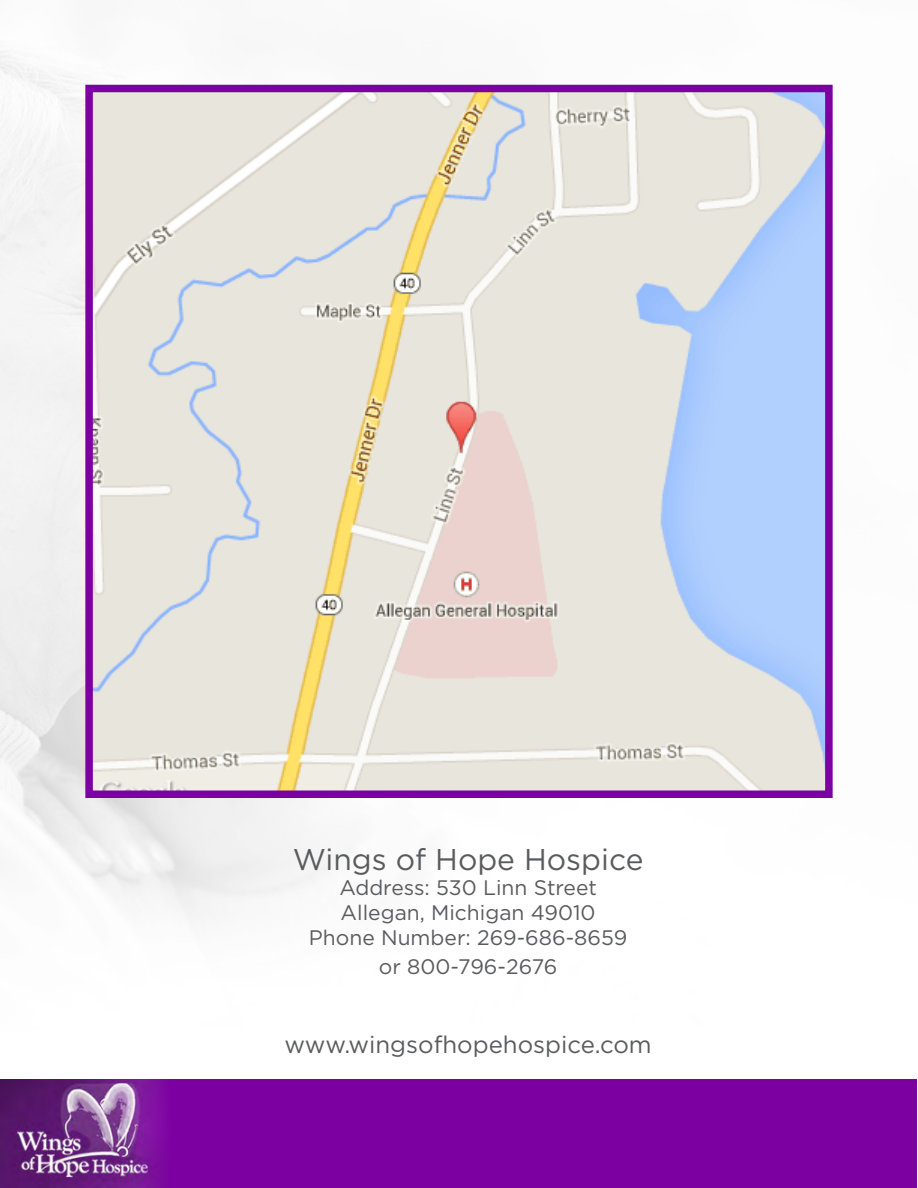
<style>
.page{position:relative;width:918px;height:1188px;background:#fff}
.page>*{position:absolute;margin:0;border:0;box-sizing:border-box;transform-origin:0 0}
.t1{font:30px "Gotham";color:#5a5b5d}
.t2{font:24px "Gotham";color:#5a5b5d}
.t3{font:21px/25.2px "Gotham";color:#5a5b5d;text-align:center}
</style>
<div class="page">
<img style="left:94px;top:94px;width:730px;height:695px">
<div style="left:85px;top:85px;width:748px;height:713px;border:8px solid #7c00a1"></div>
<div style="left:1px;top:1079px;width:916px;height:109px;background:#7c00a1"></div>
<img style="left:0;top:1079px;width:162px;height:108px">
<h1 class="t1" style="left:293px;top:840px;width:352px">Wings of Hope Hospice</h1>
<p class="t3" style="left:309px;top:874px;width:320px">Address: 530 Linn Street<br>Allegan, Michigan 49010<br>Phone Number: 269-686-8659</p>
<p class="t3" style="left:379px;top:953px;width:180px">or 800-796-2676</p>
<p class="t2" style="left:285px;top:1029px;width:369px">www.wingsofhopehospice.com</p>
</div>
